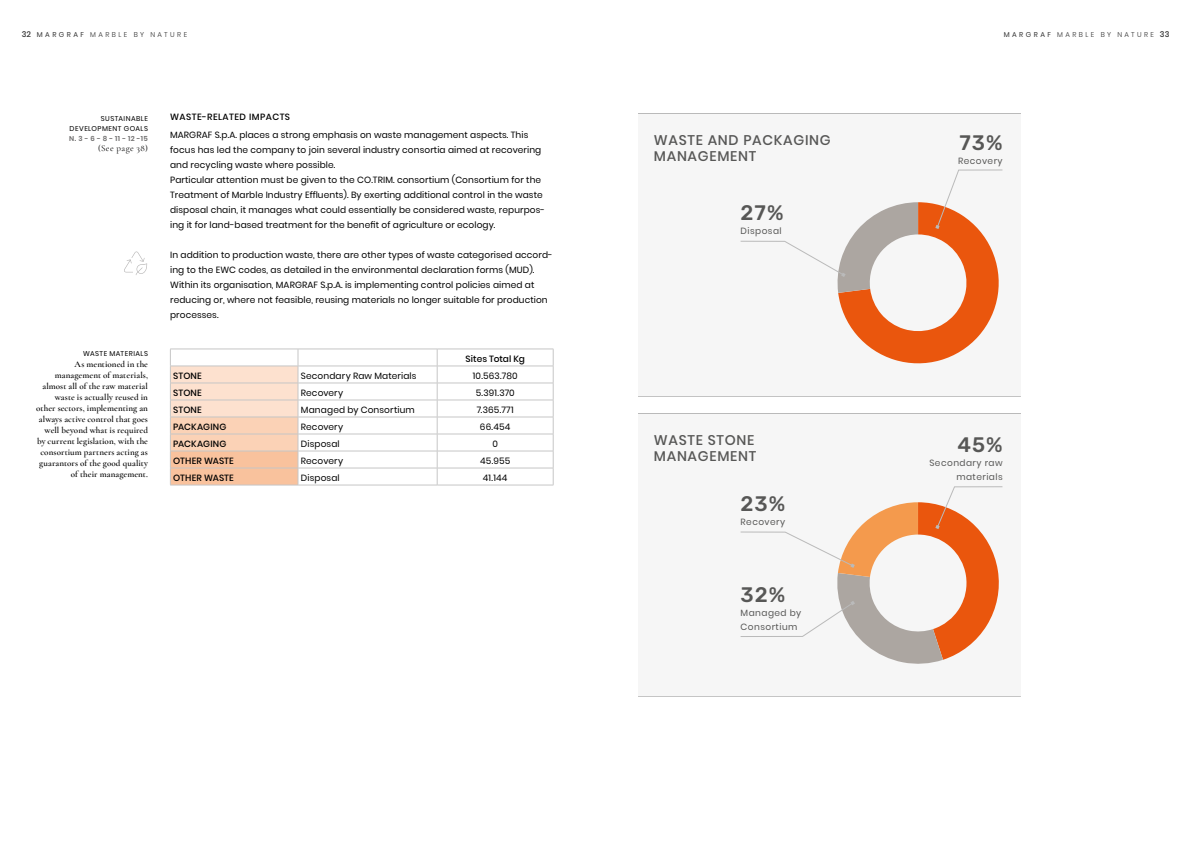
<style>
.page{position:relative;width:1191px;height:842px;background:#fff}
.page>*{position:absolute;margin:0;border:0;box-sizing:border-box;transform-origin:0 0}
.t1{font:500 21px "Rubik";letter-spacing:.05em;color:#575756}
.t2{font:500 14px/16px "Poppins";letter-spacing:.05em;color:#575756}
.t3{font:9px/15px "Poppins";letter-spacing:.01em;color:#000}
.t4{font:600 9px/11px "Cormorant Garamond";letter-spacing:.01em;color:#000;text-align:right}
.t5{font:500 9px "Poppins";letter-spacing:.015em;color:#000}
.t6{font:9px/14px "Poppins";letter-spacing:.05em;color:#575756;text-align:right}
.t7{font:500 9px "Poppins";letter-spacing:.05em;color:#000}
.t8{font:9px "Cormorant Garamond";letter-spacing:.05em;color:#000}
.t9{font:300 7px "Poppins";letter-spacing:.35em;color:#333}
.t10{font:7px/10px "Poppins";letter-spacing:.065em;color:#000;text-align:right}
.t11{font:600 7px "Poppins";color:#706f6f}
.s1{font-weight:500;font-size:8px}
.s2{font-weight:400}
</style>
<div class="page">
<div style="left:638px;top:113px;width:382px;height:284px;background:#f6f6f6"></div>
<hr style="left:638px;top:113px;width:382px;height:1px;background:#bababa">
<hr style="left:638px;top:396px;width:382px;height:1px;background:#bababa">
<svg style="left:740px;top:169px;width:263px;height:195px"></svg>
<div style="left:638px;top:413px;width:382px;height:284px;background:#f6f6f6"></div>
<hr style="left:638px;top:413px;width:382px;height:1px;background:#bababa">
<hr style="left:638px;top:696px;width:382px;height:1px;background:#bababa">
<svg style="left:740px;top:486px;width:263px;height:178px"></svg>
<svg style="left:124px;top:252px;width:23px;height:23px"></svg>
<hr style="left:298px;top:349px;width:139px;height:1px;background:#c6c6c6">
<hr style="left:437px;top:349px;width:116px;height:1px;background:#c6c6c6">
<hr style="left:298px;top:366px;width:139px;height:1px;background:#c6c6c6">
<hr style="left:437px;top:366px;width:116px;height:1px;background:#c6c6c6">
<hr style="left:298px;top:383px;width:139px;height:1px;background:#c6c6c6">
<hr style="left:437px;top:383px;width:116px;height:1px;background:#c6c6c6">
<hr style="left:298px;top:400px;width:139px;height:1px;background:#c6c6c6">
<hr style="left:437px;top:400px;width:116px;height:1px;background:#c6c6c6">
<hr style="left:298px;top:417px;width:139px;height:1px;background:#c6c6c6">
<hr style="left:437px;top:417px;width:116px;height:1px;background:#c6c6c6">
<hr style="left:298px;top:434px;width:139px;height:1px;background:#c6c6c6">
<hr style="left:437px;top:434px;width:116px;height:1px;background:#c6c6c6">
<hr style="left:298px;top:451px;width:139px;height:1px;background:#c6c6c6">
<hr style="left:437px;top:451px;width:116px;height:1px;background:#c6c6c6">
<hr style="left:298px;top:468px;width:139px;height:1px;background:#c6c6c6">
<svg style="left:170px;top:349px;width:129px;height:136px;background:#f7d7c2"></svg>
<hr style="left:437px;top:468px;width:116px;height:1px;background:#c6c6c6">
<svg style="left:437px;top:349px;width:1px;height:136px"></svg>
<svg style="left:553px;top:349px;width:1px;height:136px"></svg>
<hr style="left:170px;top:485px;width:128px;height:1px;background:#c6c6c6">
<hr style="left:298px;top:485px;width:139px;height:1px;background:#c6c6c6">
<hr style="left:437px;top:485px;width:116px;height:1px;background:#c6c6c6">
<p class="t9" style="left:22px;top:30px;width:167px"><span class="s1">32</span> <span class="s2">MARGRAF</span> MARBLE BY NATURE</p>
<p class="t9" style="left:1003px;top:30px;width:167px"><span class="s2">MARGRAF</span> MARBLE BY NATURE <span class="s1">33</span></p>
<p class="t10" style="left:70px;top:113px;width:80px">SUSTAINABLE<br>DEVELOPMENT GOALS</p>
<p class="t11" style="left:69px;top:134px;width:80px">N. 3 - 6 - 8 - 11 - 12 -15</p>
<p class="t8" style="left:98px;top:142px;width:51px">(See page 38)</p>
<p class="t10" style="left:83px;top:349px;width:66px">WASTE MATERIALS</p>
<p class="t4" style="left:36px;top:359px;width:113px">As mentioned in the management of materials, almost all of the raw material waste is actually reused in other sectors, implementing an always active control that goes well beyond what is required by current legislation, with the consortium partners acting as guarantors of the good quality of their management.</p>
<p class="t7" style="left:170px;top:111px;width:121px">WASTE-RELATED IMPACTS</p>
<p class="t3" style="left:170px;top:127px;width:376px">MARGRAF S.p.A. places a strong emphasis on waste management aspects. This focus has led the company to join several industry consortia aimed at recovering and recycling waste where possible.<br>Particular attention must be given to the CO.TRIM. consortium (Consortium for the Treatment of Marble Industry Effluents). By exerting additional control in the waste disposal chain, it manages what could essentially be considered waste, repurpos&shy;ing it for land-based treatment for the benefit of agriculture or ecology.</p>
<p class="t3" style="left:170px;top:247px;width:384px">In addition to production waste, there are other types of waste categorised accord&shy;ing to the EWC codes, as detailed in the environmental declaration forms (MUD).<br>Within its organisation, MARGRAF S.p.A. is implementing control policies aimed at reducing or, where not feasible, reusing materials no longer suitable for production processes.</p>
<p class="t5" style="left:465px;top:354px;width:61px">Sites Total Kg</p>
<p class="t5" style="left:173px;top:371px;width:30px">STONE</p>
<p class="t3" style="left:301px;top:369px;width:117px">Secondary Raw Materials</p>
<p class="t3" style="left:473px;top:369px;width:46px">10.563.780</p>
<p class="t5" style="left:173px;top:388px;width:30px">STONE</p>
<p class="t3" style="left:301px;top:386px;width:44px">Recovery</p>
<p class="t3" style="left:476px;top:386px;width:41px">5.391.370</p>
<p class="t5" style="left:173px;top:405px;width:30px">STONE</p>
<p class="t3" style="left:301px;top:403px;width:115px">Managed by Consortium</p>
<p class="t3" style="left:477px;top:403px;width:39px">7.365.771</p>
<p class="t5" style="left:173px;top:422px;width:55px">PACKAGING</p>
<p class="t3" style="left:301px;top:420px;width:44px">Recovery</p>
<p class="t3" style="left:480px;top:420px;width:32px">66.454</p>
<p class="t5" style="left:173px;top:439px;width:55px">PACKAGING</p>
<p class="t3" style="left:301px;top:437px;width:40px">Disposal</p>
<p class="t3" style="left:492px;top:437px;width:7px">0</p>
<p class="t5" style="left:173px;top:456px;width:62px">OTHER WASTE</p>
<p class="t3" style="left:301px;top:454px;width:44px">Recovery</p>
<p class="t3" style="left:480px;top:454px;width:32px">45.955</p>
<p class="t5" style="left:173px;top:473px;width:62px">OTHER WASTE</p>
<p class="t3" style="left:301px;top:471px;width:40px">Disposal</p>
<p class="t3" style="left:483px;top:471px;width:26px">41.144</p>
<h2 class="t2" style="left:654px;top:132px;width:178px">WASTE AND PACKAGING<br>MANAGEMENT</h2>
<h1 class="t1" style="left:959px;top:130px;width:45px">73%</h1>
<p class="t6" style="left:958px;top:154px;width:46px">Recovery</p>
<h1 class="t1" style="left:740px;top:201px;width:44px">27%</h1>
<p class="t6" style="left:740px;top:224px;width:43px">Disposal</p>
<h2 class="t2" style="left:654px;top:432px;width:104px">WASTE STONE<br>MANAGEMENT</h2>
<h1 class="t1" style="left:957px;top:432px;width:47px">45%</h1>
<p class="t6" style="left:929px;top:456px;width:75px">Secondary raw materials</p>
<h1 class="t1" style="left:740px;top:491px;width:46px">23%</h1>
<p class="t6" style="left:740px;top:515px;width:46px">Recovery</p>
<h1 class="t1" style="left:740px;top:582px;width:46px">32%</h1>
<p class="t6" style="left:740px;top:606px;width:62px;text-align:left">Managed by<br>Consortium</p>
</div>
